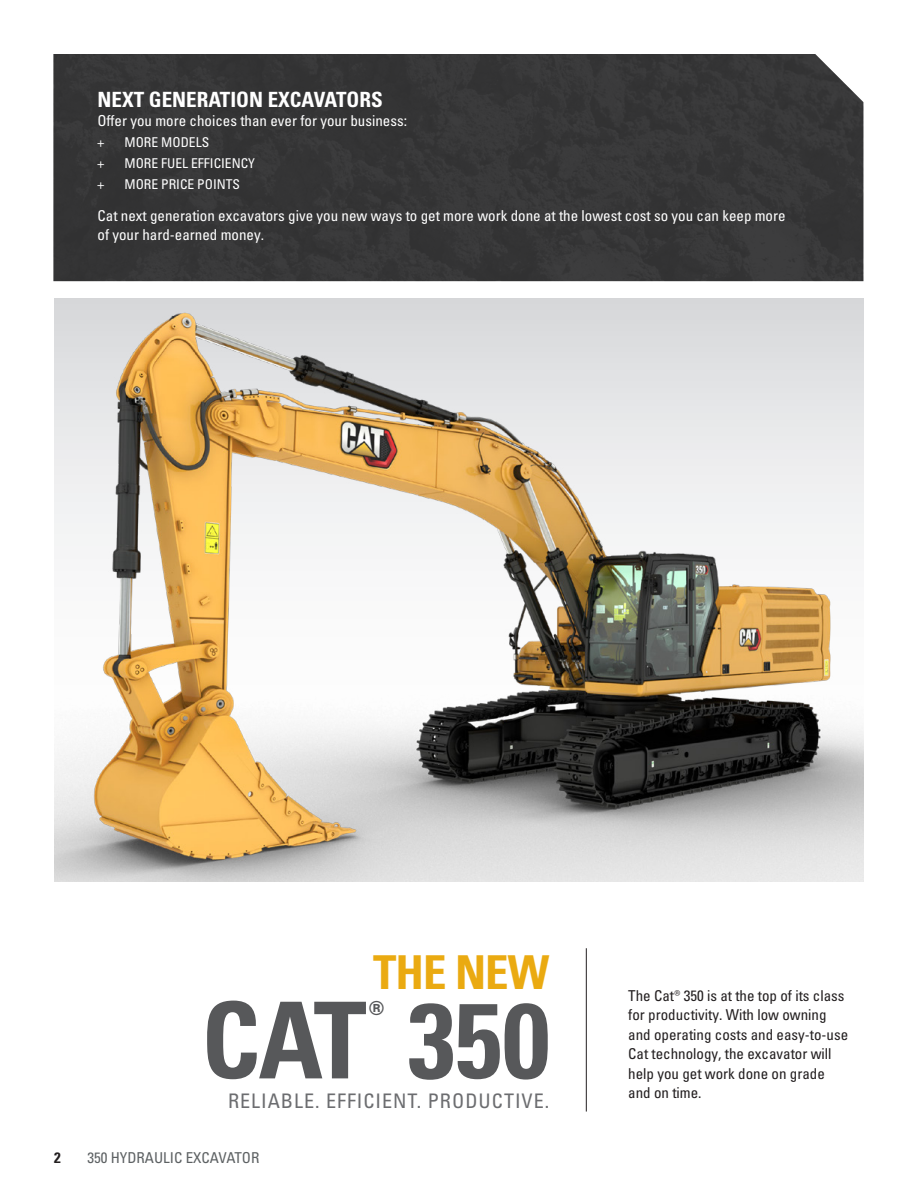
<style>
.page{position:relative;width:918px;height:1188px;background:#fff}
.page>*{position:absolute;margin:0;border:0;box-sizing:border-box;transform-origin:0 0}
.t1{font:106.2px "Univers LTCYR 67 Bold Cond";letter-spacing:-.01em;color:#57585a}
.t2{font:46.8px "Univers LTCYR 67 Bold Cond";letter-spacing:-.02em;color:#eaaa11}
.t3{font:39px "Univers LTCYR 67 Bold Cond";color:#57585a}
.t4{font:21px "Univers LTCYR 67 Bold Cond";color:#fff}
.t5{font:condensed 20.1px "Univers LTCYR 57";letter-spacing:.05em;color:#6c6d70}
.t6{font:condensed 15px/19.5px "Univers LTCYR 57";color:#fff}
.t7{font:condensed 15px/19.5px "Univers LTCYR 57";color:#231f20}
.t8{font:condensed 15px "Univers LTCYR 57";color:#5d6163}
.t9{font:15px "Univers LTCYR 67 Bold Cond";color:#231f20}
.t10{font:condensed 13.5px "Univers LTCYR 57";color:#fff}
</style>
<div class="page">
<div style="left:53px;top:54px;width:810px;height:227px;background:#363637"></div>
<hr style="left:586px;top:948px;width:1px;height:164px;background:#231f20">
<img style="left:54px;top:306px;width:810px;height:576px">
<h3 class="t4" style="left:98px;top:86px;width:287px">NEXT GENERATION EXCAVATORS</h3>
<p class="t6" style="left:98px;top:111px;width:311px">Offer you more choices than ever for your business:</p>
<p class="t10" style="left:98px;top:134px;width:8px">+</p>
<p class="t10" style="left:124px;top:134px;width:86px">MORE MODELS</p>
<p class="t10" style="left:98px;top:155px;width:8px">+</p>
<p class="t10" style="left:124px;top:155px;width:132px">MORE FUEL EFFICIENCY</p>
<p class="t10" style="left:98px;top:176px;width:8px">+</p>
<p class="t10" style="left:124px;top:176px;width:117px">MORE PRICE POINTS</p>
<p class="t6" style="left:98px;top:205px;width:690px">Cat next generation excavators give you new ways to get more work done at the lowest cost so you can keep more of your hard-earned money.</p>
<h2 class="t2" style="left:373px;top:944px;width:178px">THE NEW</h2>
<h1 class="t1" style="left:201px;top:975px;width:350px">CAT 350</h1>
<h3 class="t3" style="left:369px;top:992px;width:17px">®</h3>
<h3 class="t5" style="left:228px;top:1088px;width:323px">RELIABLE. EFFICIENT. PRODUCTIVE.</h3>
<p class="t9" style="left:54px;top:1148px;width:8px">2</p>
<p class="t8" style="left:87px;top:1148px;width:173px">350 HYDRAULIC EXCAVATOR</p>
<p class="t7" style="left:628px;top:985px;width:221px">The Cat® 350 is at the top of its class for productivity. With low owning and operating costs and easy-to-use Cat technology, the excavator will help you get work done on grade</p>
<p class="t7" style="left:628px;top:1083px;width:75px">and on time.</p>
</div>
